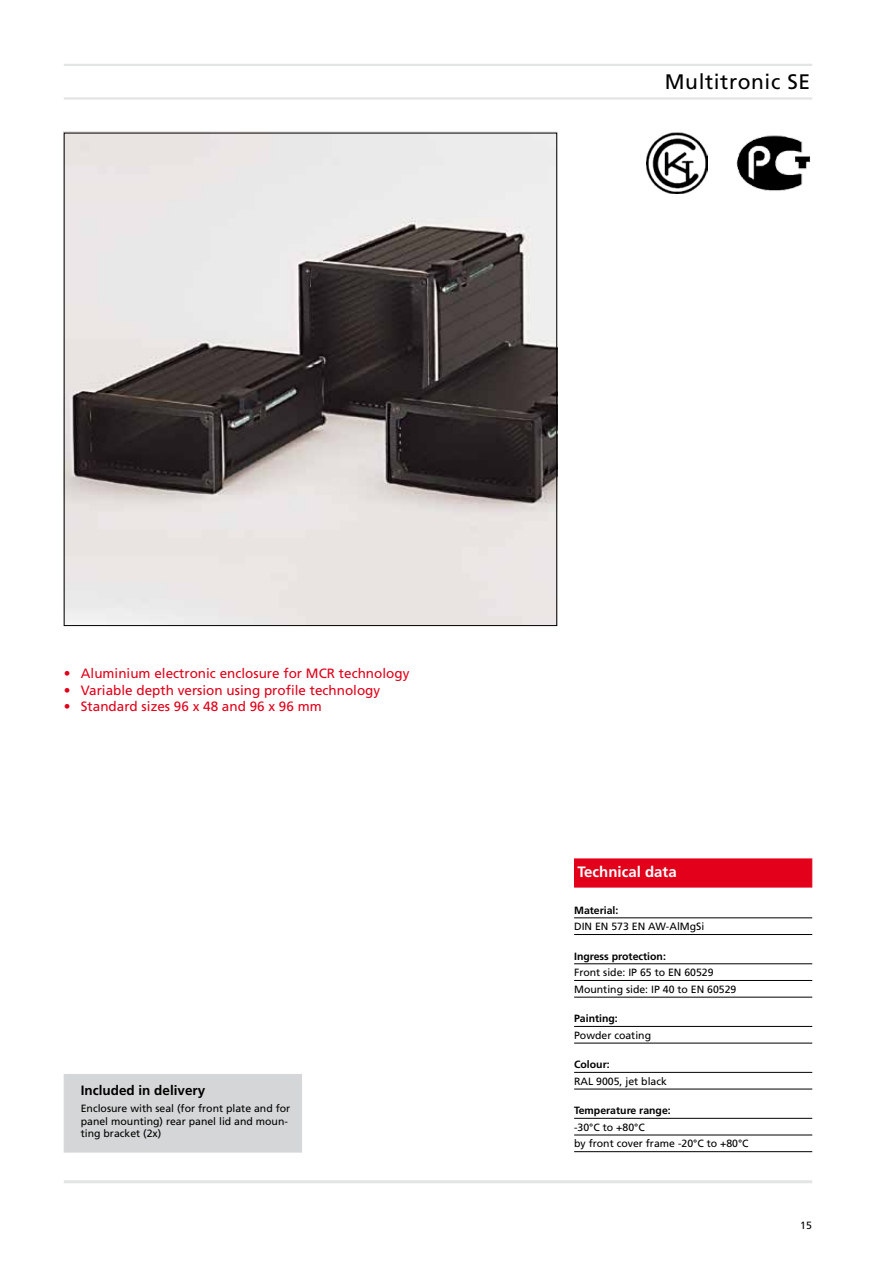
<style>
.page{position:relative;width:893px;height:1263px;background:#fff}
.page>*{position:absolute;margin:0;border:0;box-sizing:border-box;transform-origin:0 0}
.t1{font:21px "Frutiger";letter-spacing:.03em;color:#000}
.t2{font:700 15px "Frutiger";color:#fff}
.t3{font:13.5px "Frutiger";color:#e2001a}
.t4{font:700 13.5px "Frutiger";color:#000}
.t5{font:10.5px/16.6px "Frutiger";color:#000}
.t6{font:700 10.5px "Frutiger";color:#000}
</style>
<div class="page">
<img style="left:64px;top:132px;width:493px;height:492px">
<hr style="left:64px;top:97px;width:748px;height:3px;background:#e3e4e4">
<hr style="left:64px;top:1180px;width:748px;height:3px;background:#e3e4e4">
<hr style="left:64px;top:64px;width:748px;height:2px;background:#e3e4e4">
<div style="left:574px;top:858px;width:238px;height:29px;background:#e2001a;border:1px solid #e2001a"></div>
<hr style="left:574px;top:934px;width:238px;height:1px;background:#000">
<hr style="left:574px;top:963px;width:238px;height:1px;background:#000">
<hr style="left:574px;top:980px;width:238px;height:1px;background:#000">
<hr style="left:574px;top:997px;width:238px;height:1px;background:#000">
<hr style="left:574px;top:1026px;width:238px;height:1px;background:#000">
<hr style="left:574px;top:1043px;width:238px;height:1px;background:#000">
<hr style="left:574px;top:1072px;width:238px;height:1px;background:#000">
<hr style="left:574px;top:1089px;width:238px;height:1px;background:#000">
<hr style="left:574px;top:1118px;width:238px;height:1px;background:#000">
<hr style="left:574px;top:1135px;width:238px;height:1px;background:#000">
<hr style="left:574px;top:1151px;width:238px;height:1px;background:#000">
<hr style="left:574px;top:917px;width:238px;height:1px;background:#000">
<div style="left:64px;top:1074px;width:238px;height:78px;background:#d5d6d7"></div>
<img style="left:646px;top:133px;width:61px;height:61px">
<img style="left:736px;top:135px;width:75px;height:56px">
<h1 class="t1" style="left:665px;top:69px;width:147px">Multitronic SE</h1>
<p class="t3" style="left:64px;top:666px;width:347px">• Aluminium electronic enclosure for MCR technology</p>
<p class="t3" style="left:64px;top:682px;width:318px">• Variable depth version using profile technology</p>
<p class="t3" style="left:64px;top:698px;width:259px">• Standard sizes 96 x 48 and 96 x 96 mm</p>
<p class="t4" style="left:81px;top:1083px;width:126px">Included in delivery</p>
<p class="t5" style="left:81px;top:1102px;width:211px;line-height:12.6px">Enclosure with seal (for front plate and for panel mounting) rear panel lid and moun&shy;ting bracket (2x)</p>
<h2 class="t2" style="left:577px;top:863px;width:101px">Technical data</h2>
<p class="t6" style="left:574px;top:904px;width:46px">Material:</p>
<p class="t5" style="left:574px;top:918px;width:132px">DIN EN 573 EN AW-AlMgSi</p>
<p class="t6" style="left:574px;top:950px;width:93px">Ingress protection:</p>
<p class="t5" style="left:574px;top:964px;width:164px">Front side: IP 65 to EN 60529<br>Mounting side: IP 40 to EN 60529</p>
<p class="t6" style="left:574px;top:1012px;width:45px">Painting:</p>
<p class="t5" style="left:574px;top:1027px;width:79px">Powder coating</p>
<p class="t6" style="left:574px;top:1058px;width:37px">Colour:</p>
<p class="t5" style="left:574px;top:1073px;width:94px">RAL 9005, jet black</p>
<p class="t6" style="left:574px;top:1104px;width:98px">Temperature range:</p>
<p class="t5" style="left:574px;top:1119px;width:176px">-30°C to +80°C<br>by front cover frame -20°C to +80°C</p>
<p class="t5" style="left:800px;top:1217px;width:13px">15</p>
</div>
